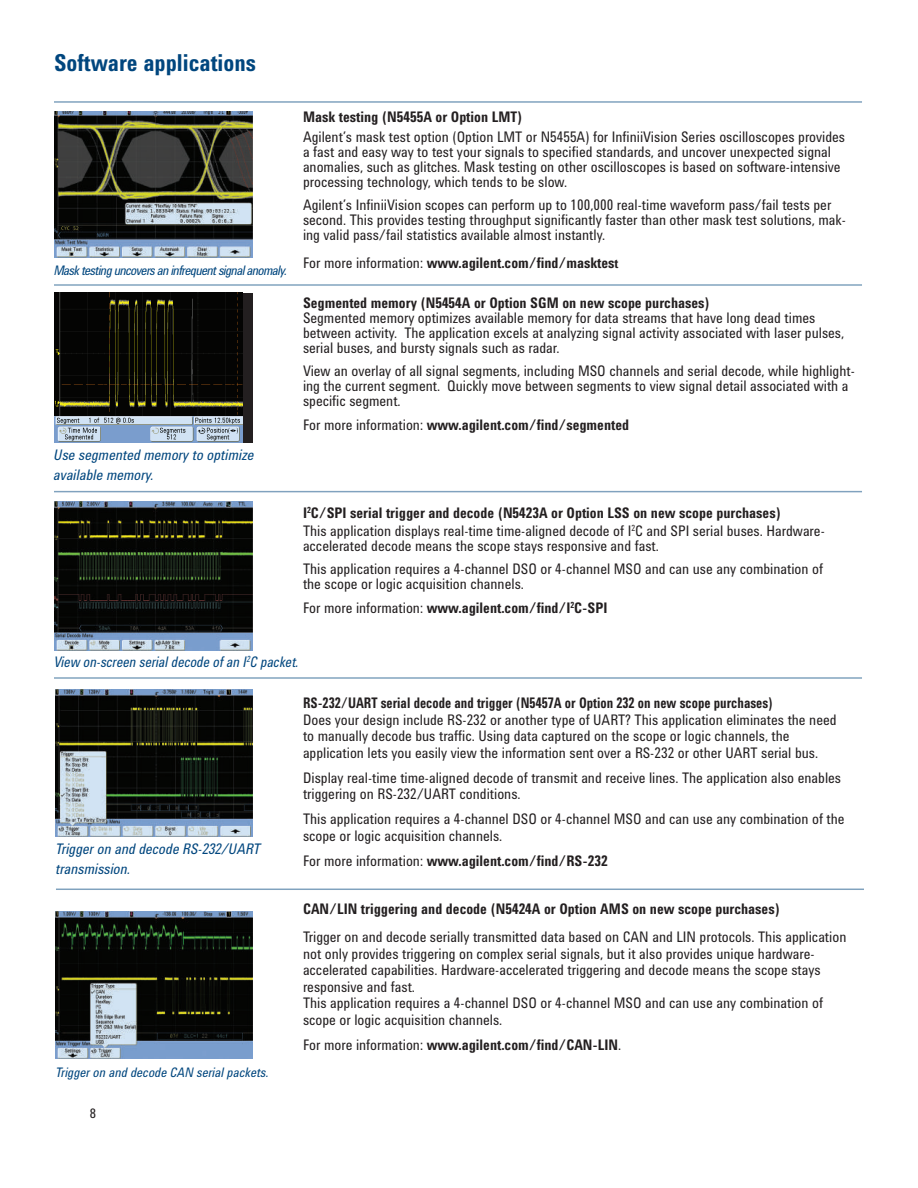
<style>
.page{position:relative;width:918px;height:1188px;background:#fff}
.page>*{position:absolute;margin:0;border:0;box-sizing:border-box;transform-origin:0 0}
.t1{font:700 24px "Agilent Condensed CFF";color:#00467e;scale:.95 1}
.t2{font:15px/16.5px "Agilent Condensed CFF";color:#231f20;scale:.95 1}
.t3{font:700 15px "Agilent Condensed CFF";color:#231f20;scale:.95 1}
.t4{font:italic 15px/19.5px "Agilent Condensed CFF";color:#00467e;scale:.95 1}
.t5{font:700 15px "Agilent Condensed CFF";color:#231f20;scale:.87 1}
.t6{font:italic 15px "Agilent Condensed CFF";color:#00467e;scale:.9 1}
.t7{font:italic 13.5px "Agilent Condensed CFF";letter-spacing:-.05em;color:#00467e;scale:.95 1}
.t8{font:italic 13.5px "Agilent Condensed CFF";color:#00467e;scale:.95 1}
.t9{font:13.5px "Agilent Condensed CFF";color:#231f20}
.s1{font-weight:400}
.s2{font-size:13.5px}
.s3{font-weight:700}
</style>
<div class="page">
<hr style="left:54px;top:677px;width:808px;height:2px;background:#00467e">
<hr style="left:54px;top:491px;width:808px;height:1px;background:#00467e">
<hr style="left:54px;top:101px;width:808px;height:2px;background:#00467e">
<hr style="left:54px;top:284px;width:808px;height:2px;background:#00467e">
<img style="left:54px;top:502px;width:198px;height:148px">
<img style="left:56px;top:689px;width:196px;height:147px">
<div style="left:54px;top:293px;width:198px;height:150px;background:#231f20"></div>
<img style="left:54px;top:293px;width:189px;height:150px">
<img style="left:54px;top:111px;width:198px;height:147px">
<img style="left:56px;top:912px;width:196px;height:147px">
<hr style="left:56px;top:889px;width:808px;height:1px;background:#00467e">
<h1 class="t1" style="left:54px;top:44px;width:214px">Software applications</h1>
<p class="t7" style="left:54px;top:260px;width:247px">Mask testing uncovers an infrequent signal anomaly.</p>
<p class="t4" style="left:54px;top:445px;width:212px">Use segmented memory to optimize available memory.</p>
<p class="t3" style="left:303px;top:106px;width:232px">Mask testing (N5455A or Option LMT)</p>
<p class="t2" style="left:303px;top:128px;width:572px;line-height:15px">Agilent’s mask test option (Option LMT or N5455A) for InfiniiVision Series oscilloscopes provides a fast and easy way to test your signals to specified standards, and uncover unexpected signal anomalies, such as glitches. Mask testing on other oscilloscopes is based on software-intensive processing technology, which tends to be slow.</p>
<p class="t2" style="left:303px;top:197px;width:573px;line-height:15px">Agilent’s InfiniiVision scopes can perform up to 100,000 real-time waveform pass/fail tests per second. This provides testing throughput significantly faster than other mask test solutions, mak&shy;ing valid pass/fail statistics available almost instantly.</p>
<p class="t3" style="left:303px;top:252px;width:333px"><span class="s1">For more information:</span> www.agilent.com/find/masktes<span class="s2">t</span></p>
<p class="t3" style="left:303px;top:291px;width:430px">Segmented memory (N5454A or Option SGM on new scope purchases)</p>
<p class="t2" style="left:303px;top:310px;width:571px;line-height:15px">Segmented memory optimizes available memory for data streams that have long dead times between activity. The application excels at analyzing signal activity associated with laser pulses, serial buses, and bursty signals such as radar.</p>
<p class="t2" style="left:303px;top:363px;width:582px;line-height:15px">View an overlay of all signal segments, including MSO channels and serial decode, while highlight&shy;ing the current segment. Quickly move between segments to view signal detail associated with a specific segment.</p>
<p class="t3" style="left:303px;top:413px;width:345px"><span class="s1">For more information:</span> www.agilent.com/find/segmented</p>
<p class="t2" style="left:303px;top:503px;width:551px;line-height:18px"><span class="s3">I</span><sup>2</sup><span class="s3">C/SPI serial trigger and decode (N5423A or Option LSS on new scope purchases)<br></span>This application displays real-time time-aligned decode of I<sup>2</sup>C and SPI serial buses. Hardware-</p>
<p class="t2" style="left:303px;top:533px;width:549px;line-height:23.5px">accelerated decode means the scope stays responsive and fast.<br>This application requires a 4-channel DSO or 4‑channel MSO and can use any combination of</p>
<p class="t2" style="left:303px;top:572px;width:322px;line-height:23.5px">the scope or logic acquisition channels.<br>For more information: <span class="s3">www.agilent.com/find/I</span><sup>2</sup><span class="s3">C-SPI</span></p>
<p class="t6" style="left:54px;top:651px;width:274px">View on-screen serial decode of an I<sup>2</sup>C packet.</p>
<p class="t4" style="left:56px;top:839px;width:217px">Trigger on and decode RS-232/UART transmission.</p>
<p class="t8" style="left:56px;top:1063px;width:226px">Trigger on and decode CAN serial packets.</p>
<p class="t9" style="left:90px;top:1103px;width:8px">8</p>
<p class="t5" style="left:303px;top:692px;width:542px">RS-232/UART serial decode and trigger (N5457A or Option 232 on new scope purchases)</p>
<p class="t2" style="left:303px;top:711px;width:563px">Does your design include RS-232 or another type of UART? This application eliminates the need to manually decode bus traffic. Using data captured on the scope or logic channels, the application lets you easily view the information sent over a RS-232 or other UART serial bus.</p>
<p class="t2" style="left:303px;top:769px;width:568px">Display real-time time-aligned decode of transmit and receive lines. The application also enables triggering on RS-232/UART conditions.</p>
<p class="t2" style="left:303px;top:810px;width:572px">This application requires a 4-channel DSO or 4‑channel MSO and can use any combination of the scope or logic acquisition channels.</p>
<p class="t3" style="left:303px;top:849px;width:322px"><span class="s1">For more information:</span> www.agilent.com/find/RS-232</p>
<p class="t3" style="left:303px;top:897px;width:504px">CAN/LIN triggering and decode (N5424A or Option AMS on new scope purchases)</p>
<p class="t2" style="left:303px;top:928px;width:574px">Trigger on and decode serially transmitted data based on CAN and LIN protocols. This application not only provides triggering on complex serial signals, but it also provides unique hardware&shy;accelerated capabilities. Hardware-accelerated triggering and decode means the scope stays responsive and fast.<br>This application requires a 4-channel DSO or 4-channel MSO and can use any combination of scope or logic acquisition channels.</p>
<p class="t3" style="left:303px;top:1033px;width:337px"><span class="s1">For more information:</span> www.agilent.com/find/CAN-LIN<span class="s1">.</span></p>
</div>
